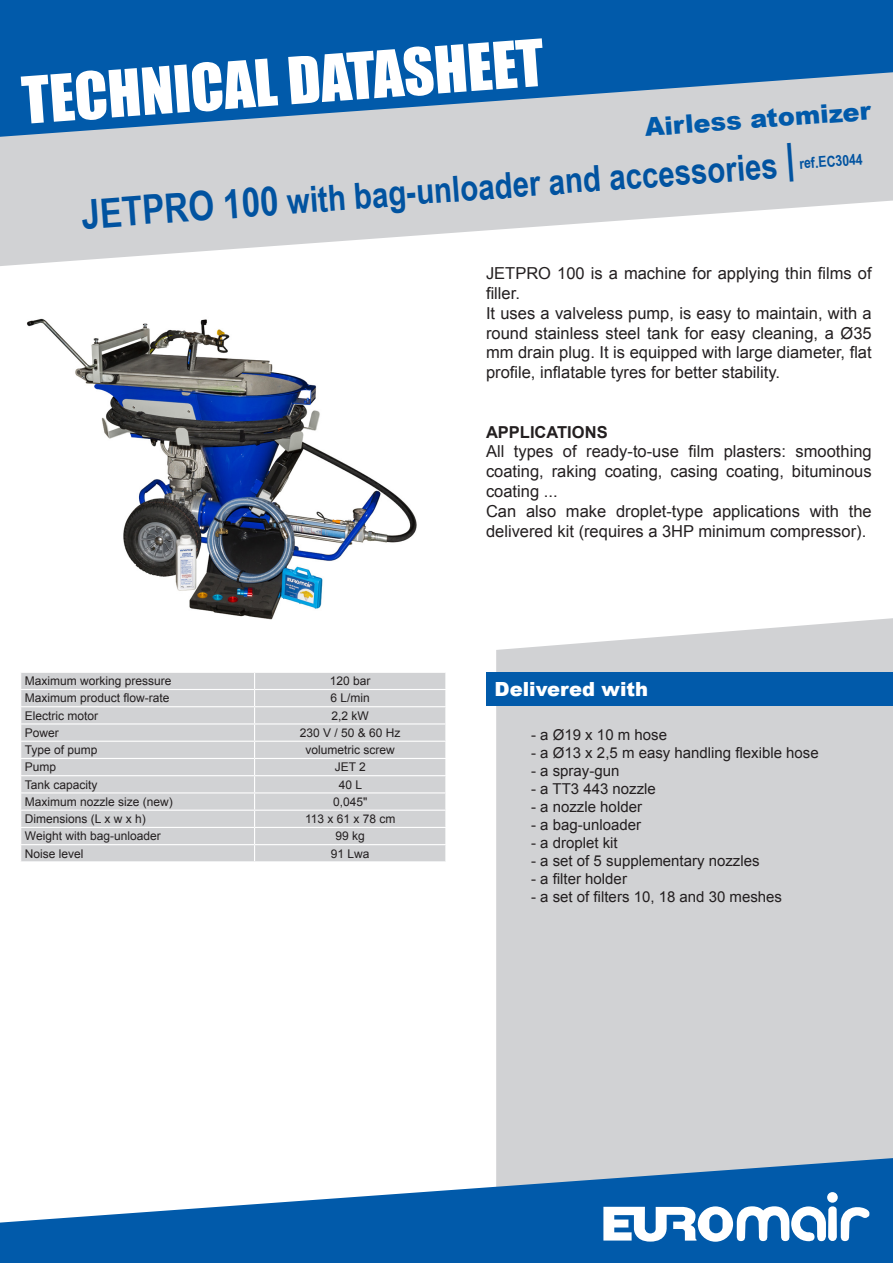
<style>
.page{position:relative;width:893px;height:1263px;background:#fff}
.page>*{position:absolute;margin:0;border:0;box-sizing:border-box;transform-origin:0 0}
.t1{font:60px "Impact";color:#fff}
.t2{font:700 36px "Arial Narrow";color:#0153a0}
.t3{font:900 25.5px "Arial";color:#015aaa}
.t4{font:900 19.5px "Arial";color:#fff}
.t5{font:16.5px/19.8px "Arial";color:#231f20}
.t6{font:700 16.5px "Arial";color:#231f20}
.t7{font:15px "Arial";color:#231f20}
.t8{font:700 15px "Arial Narrow";color:#0153a0}
.t9{font:12px "Arial";color:#231f20}
.s1{font-size:40.5px}
</style>
<div class="page">
<svg style="left:0;top:137px;width:893px;height:129px;fill:#d1d2d4"></svg>
<div style="left:496px;top:618px;width:397px;height:540px;background:#d1d2d4"></div>
<svg style="left:0;top:1158px;width:893px;height:105px;fill:#015aaa"></svg>
<svg style="left:603px;top:1206px;width:269px;height:36px"></svg>
<div style="left:827px;top:1192px;width:11px;height:11px;background:#fff;border-radius:50%"></div>
<svg style="left:0;top:0;width:893px;height:137px;background:#3276b3"></svg>
<img style="left:26px;top:318px;width:391px;height:302px">
<div style="left:486px;top:672px;width:407px;height:33px;background:#015aaa"></div>
<div style="left:21px;top:673px;width:424px;height:188px;background:#d1d2d4"></div>
<hr style="left:20px;top:689px;width:235px;height:1px;background:#fff">
<hr style="left:255px;top:689px;width:191px;height:1px;background:#fff">
<hr style="left:20px;top:706px;width:235px;height:1px;background:#fff">
<hr style="left:255px;top:706px;width:191px;height:1px;background:#fff">
<hr style="left:20px;top:723px;width:235px;height:1px;background:#fff">
<hr style="left:255px;top:723px;width:191px;height:1px;background:#fff">
<hr style="left:20px;top:741px;width:235px;height:1px;background:#fff">
<hr style="left:255px;top:741px;width:191px;height:1px;background:#fff">
<hr style="left:20px;top:758px;width:235px;height:1px;background:#fff">
<hr style="left:255px;top:758px;width:191px;height:1px;background:#fff">
<hr style="left:20px;top:775px;width:235px;height:1px;background:#fff">
<hr style="left:255px;top:775px;width:191px;height:1px;background:#fff">
<hr style="left:20px;top:792px;width:235px;height:1px;background:#fff">
<hr style="left:255px;top:792px;width:191px;height:1px;background:#fff">
<hr style="left:20px;top:810px;width:235px;height:1px;background:#fff">
<hr style="left:255px;top:810px;width:191px;height:1px;background:#fff">
<hr style="left:20px;top:827px;width:235px;height:1px;background:#fff">
<hr style="left:255px;top:827px;width:191px;height:1px;background:#fff">
<hr style="left:20px;top:844px;width:235px;height:1px;background:#fff">
<hr style="left:255px;top:844px;width:191px;height:1px;background:#fff">
<svg style="left:254px;top:673px;width:1px;height:188px"></svg>
<svg style="left:445px;top:673px;width:1px;height:188px"></svg>
<h1 class="t1" style="left:19px;top:53px;width:525px;rotate:-4deg">TECHNICAL DATASHEET</h1>
<p class="t3" style="left:643px;top:108px;width:228px;rotate:-4deg">Airless atomizer</p>
<p class="t2" style="left:80px;top:188px;width:717px;rotate:-4deg"><span class="s1">JETPRO 100</span> with bag-unloader and accessories <sup>|</sup></p>
<p class="t8" style="left:798px;top:152px;width:65px;rotate:-4deg">ref.EC3044</p>
<p class="t5" style="left:486px;top:264px;width:387px">JETPRO 100 is a machine for applying thin films of filler.</p>
<p class="t5" style="left:486px;top:303px;width:387px;text-align:justify">It uses a valveless pump, is easy to maintain, with a round stainless steel tank for easy cleaning, a Ø35 mm drain plug. It is equipped with large diameter, flat profile, inflatable tyres for better stability.</p>
<p class="t9" style="left:25px;top:673px;width:148px">Maximum working pressure</p>
<p class="t9" style="left:330px;top:673px;width:42px">120 bar</p>
<p class="t9" style="left:25px;top:690px;width:146px">Maximum product flow-rate</p>
<p class="t9" style="left:331px;top:690px;width:41px">6 L/min</p>
<p class="t9" style="left:25px;top:708px;width:75px">Electric motor</p>
<p class="t9" style="left:332px;top:708px;width:39px">2,2 kW</p>
<p class="t9" style="left:25px;top:725px;width:36px">Power</p>
<p class="t9" style="left:300px;top:725px;width:102px">230 V / 50 &amp; 60 Hz</p>
<p class="t9" style="left:25px;top:742px;width:74px">Type of pump</p>
<p class="t9" style="left:306px;top:742px;width:91px">volumetric screw</p>
<p class="t9" style="left:25px;top:759px;width:33px">Pump</p>
<p class="t9" style="left:335px;top:759px;width:33px">JET 2</p>
<p class="t9" style="left:25px;top:777px;width:74px">Tank capacity</p>
<p class="t9" style="left:339px;top:777px;width:25px">40 L</p>
<p class="t9" style="left:25px;top:794px;width:150px">Maximum nozzle size (new)</p>
<p class="t9" style="left:333px;top:794px;width:36px">0,045"</p>
<p class="t9" style="left:25px;top:811px;width:122px">Dimensions (L x w x h)</p>
<p class="t9" style="left:305px;top:811px;width:92px">113 x 61 x 78 cm</p>
<p class="t9" style="left:25px;top:828px;width:137px">Weight with bag-unloader</p>
<p class="t9" style="left:336px;top:828px;width:31px">99 kg</p>
<p class="t9" style="left:25px;top:845px;width:60px">Noise level</p>
<p class="t9" style="left:331px;top:845px;width:40px">91 Lwa</p>
<p class="t6" style="left:486px;top:421px;width:123px">APPLICATIONS</p>
<p class="t5" style="left:486px;top:442px;width:387px;text-align:justify">All types of ready-to-use film plasters: smoothing coating, raking coating, casing coating, bituminous coating ...</p>
<p class="t5" style="left:486px;top:501px;width:387px">Can also make droplet-type applications with the delivered kit (requires a 3HP minimum compressor).</p>
<p class="t4" style="left:495px;top:674px;width:155px">Delivered with</p>
<p class="t7" style="left:531px;top:725px;width:137px">- a Ø19 x 10 m hose</p>
<p class="t7" style="left:531px;top:743px;width:289px">- a Ø13 x 2,5 m easy handling flexible hose</p>
<p class="t7" style="left:531px;top:761px;width:90px">- a spray-gun</p>
<p class="t7" style="left:531px;top:779px;width:126px">- a TT3 443 nozzle</p>
<p class="t7" style="left:531px;top:797px;width:112px">- a nozzle holder</p>
<p class="t7" style="left:531px;top:815px;width:112px">- a bag-unloader</p>
<p class="t7" style="left:531px;top:833px;width:88px">- a droplet kit</p>
<p class="t7" style="left:531px;top:851px;width:230px">- a set of 5 supplementary nozzles</p>
<p class="t7" style="left:531px;top:869px;width:97px">- a filter holder</p>
<p class="t7" style="left:531px;top:887px;width:252px">- a set of filters 10, 18 and 30 meshes</p>
</div>
